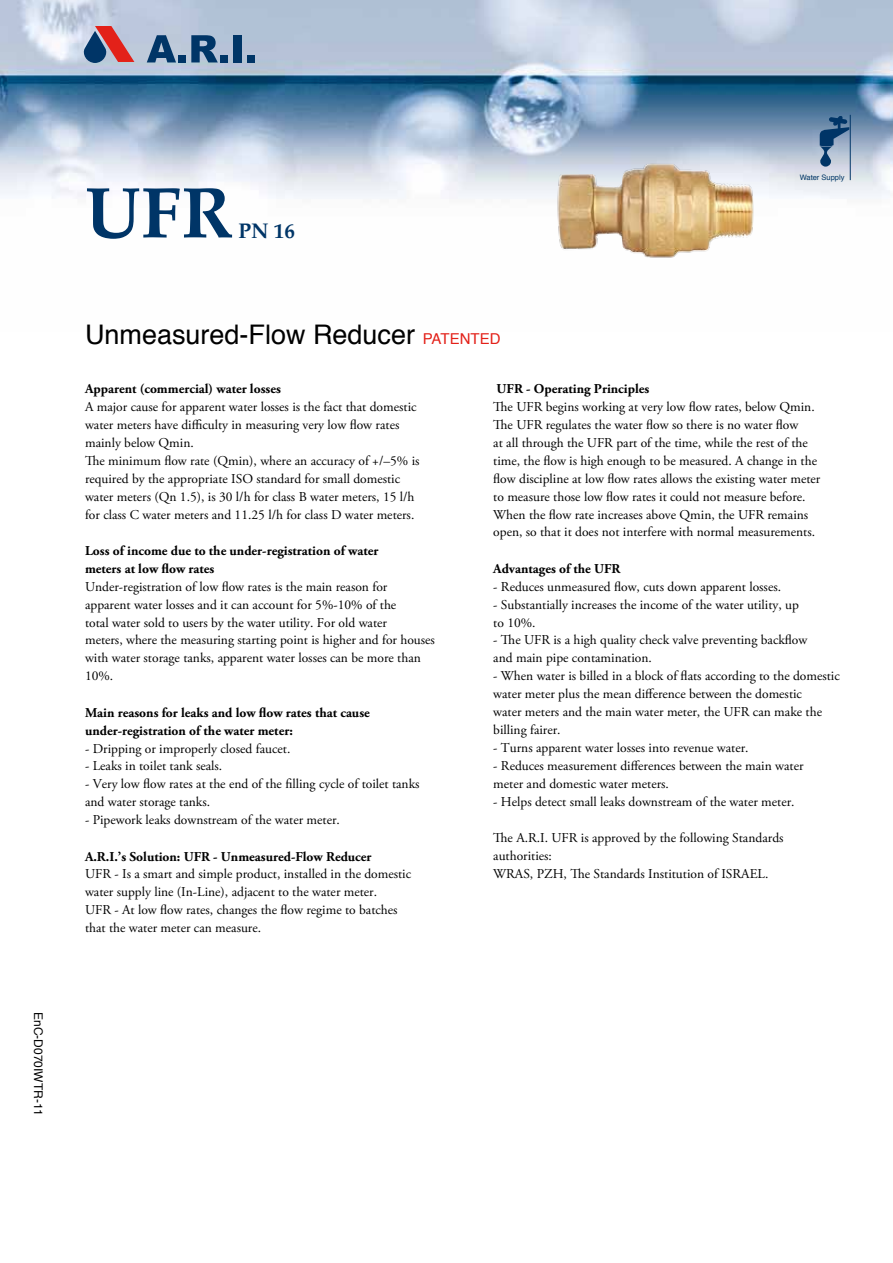
<style>
.page{position:relative;width:893px;height:1263px;background:#fff}
.page>*{position:absolute;margin:0;border:0;box-sizing:border-box;transform-origin:0 0}
.t1{font:700 72px "Palatino";color:#003567}
.t2{font:27px "Helvetica";color:#000}
.t3{font:700 21px "Palatino";color:#003567}
.t4{font:13.5px/18px "Adobe Garamond Pro";color:#000}
.t5{font:700 13.5px/18px "Adobe Garamond Pro";color:#000}
.t6{font:12px "Helvetica";color:#000}
.t7{font:7.5px "Helvetica";color:#003567}
.s1{font-size:15px;color:#e32119}
</style>
<div class="page">
<img style="left:0;top:0;width:893px;height:199px">
<hr style="left:850px;top:115px;width:1px;height:65px;background:#003567">
<svg style="left:819px;top:116px;width:30px;height:51px;background:#6181a2"></svg>
<svg style="left:82px;top:26px;width:52px;height:37px;background:#9e7486"></svg>
<svg style="left:147px;top:35px;width:29px;height:27px"></svg>
<div style="left:178px;top:55px;width:8px;height:7px;background:#003567"></div>
<svg style="left:191px;top:35px;width:27px;height:27px"></svg>
<div style="left:220px;top:55px;width:8px;height:7px;background:#003567"></div>
<div style="left:233px;top:35px;width:9px;height:27px;background:#003567"></div>
<div style="left:247px;top:55px;width:8px;height:7px;background:#003567"></div>
<img style="left:553px;top:162px;width:204px;height:96px">
<p class="t6" style="left:48px;top:1012px;width:105px;rotate:90deg">EnC-D070IWTR-11</p>
<h1 class="t1" style="left:85px;top:168px;width:150px">UFR</h1>
<h3 class="t3" style="left:238px;top:217px;width:58px">PN 16</h3>
<p class="t7" style="left:800px;top:172px;width:46px">Water Supply</p>
<h2 class="t2" style="left:85px;top:314px;width:417px">Unmeasured-Flow Reducer <span class="s1">PATENTED</span></h2>
<p class="t5" style="left:85px;top:379px;width:197px">Apparent (commercial) water losses</p>
<p class="t4" style="left:85px;top:398px;width:336px">A major cause for apparent water losses is the fact that domestic water meters have difficulty in measuring very low flow rates mainly below Qmin.<br>The minimum flow rate (Qmin), where an accuracy of +/–5% is required by the appropriate ISO standard for small domestic water meters (Qn 1.5), is 30 l/h for class B water meters, 15 l/h for class C water meters and 11.25 l/h for class D water meters.</p>
<p class="t5" style="left:85px;top:541px;width:295px">Loss of income due to the under-registration of water meters at low flow rates</p>
<p class="t4" style="left:85px;top:578px;width:351px">Under-registration of low flow rates is the main reason for apparent water losses and it can account for 5%-10% of the<br>total water sold to users by the water utility. For old water<br>meters, where the measuring starting point is higher and for houses with water storage tanks, apparent water losses can be more than 10%.</p>
<p class="t5" style="left:85px;top:703px;width:286px">Main reasons for leaks and low flow rates that cause under-registration of the water meter:</p>
<p class="t4" style="left:85px;top:740px;width:207px">- Dripping or improperly closed faucet.</p>
<p class="t4" style="left:85px;top:758px;width:139px">- Leaks in toilet tank seals.</p>
<p class="t4" style="left:85px;top:776px;width:336px">- Very low flow rates at the end of the filling cycle of toilet tanks and water storage tanks.</p>
<p class="t4" style="left:85px;top:812px;width:256px">- Pipework leaks downstream of the water meter.</p>
<p class="t5" style="left:85px;top:847px;width:288px">A.R.I.’s Solution: UFR - Unmeasured-Flow Reducer</p>
<p class="t4" style="left:85px;top:866px;width:328px">UFR - Is a smart and simple product, installed in the domestic water supply line (In-Line), adjacent to the water meter.<br>UFR - At low flow rates, changes the flow regime to batches that the water meter can measure.</p>
<p class="t5" style="left:497px;top:379px;width:154px">UFR - Operating Principles</p>
<p class="t4" style="left:493px;top:398px;width:329px">The UFR begins working at very low flow rates, below Qmin.<br>The UFR regulates the water flow so there is no water flow<br>at all through the UFR part of the time, while the rest of the time, the flow is high enough to be measured. A change in the flow discipline at low flow rates allows the existing water meter to measure those low flow rates it could not measure before.<br>When the flow rate increases above Qmin, the UFR remains open, so that it does not interfere with normal measurements.</p>
<p class="t5" style="left:493px;top:559px;width:129px">Advantages of the UFR</p>
<p class="t4" style="left:493px;top:578px;width:289px">- Reduces unmeasured flow, cuts down apparent losses.</p>
<p class="t4" style="left:493px;top:596px;width:307px">- Substantially increases the income of the water utility, up to 10%.</p>
<p class="t4" style="left:493px;top:632px;width:316px">- The UFR is a high quality check valve preventing backflow and main pipe contamination.</p>
<p class="t4" style="left:493px;top:668px;width:348px">- When water is billed in a block of flats according to the domestic water meter plus the mean difference between the domestic<br>water meters and the main water meter, the UFR can make the billing fairer.</p>
<p class="t4" style="left:493px;top:740px;width:257px">- Turns apparent water losses into revenue water.</p>
<p class="t4" style="left:493px;top:758px;width:312px">- Reduces measurement differences between the main water meter and domestic water meters.</p>
<p class="t4" style="left:493px;top:794px;width:303px">- Helps detect small leaks downstream of the water meter.</p>
<p class="t4" style="left:493px;top:830px;width:292px">The A.R.I. UFR is approved by the following Standards authorities:<br>WRAS, PZH, The Standards Institution of ISRAEL.</p>
</div>
